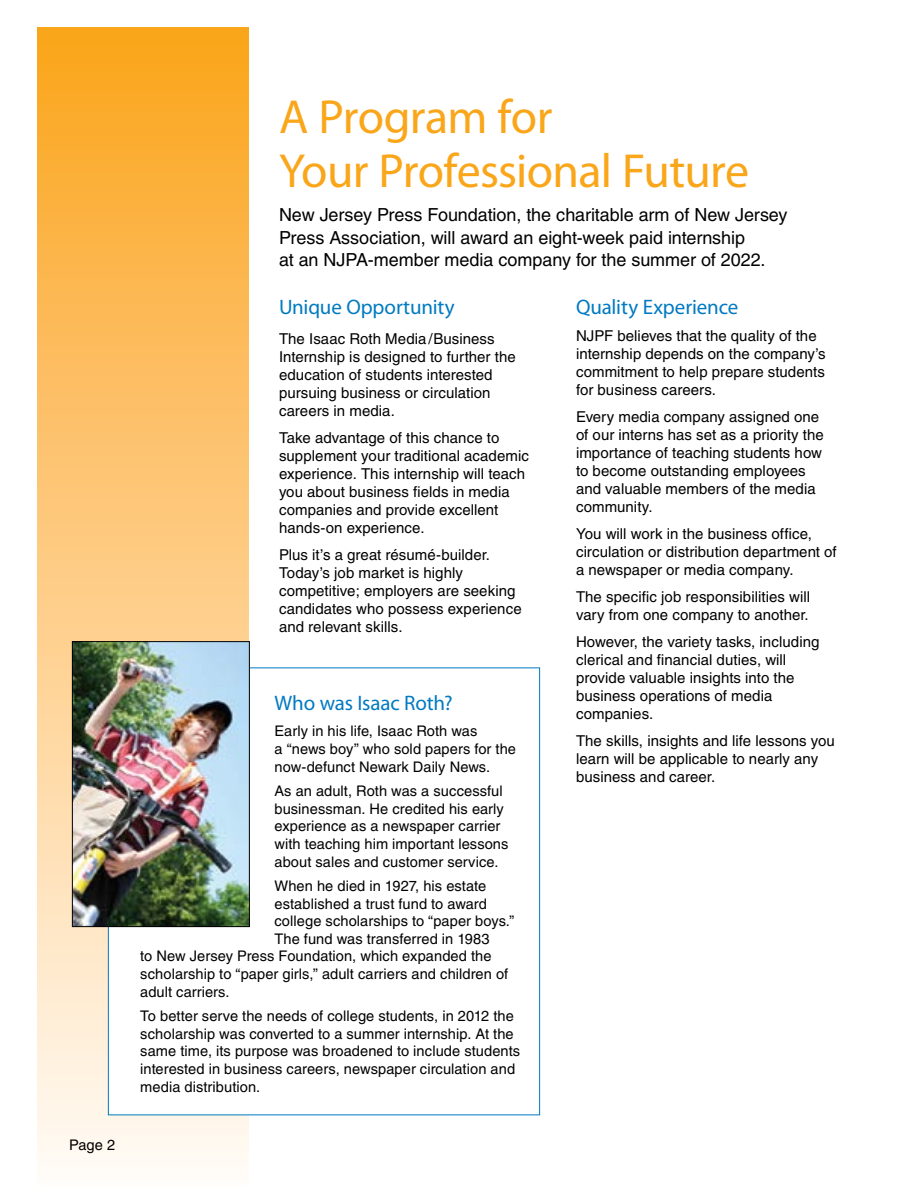
<style>
.page{position:relative;width:918px;height:1188px;background:#fff}
.page>*{position:absolute;margin:0;border:0;box-sizing:border-box;transform-origin:0 0}
.t1{font:48px/54px "Myriad Pro";letter-spacing:-.015em;color:#faa61a}
.t2{font:21px "Myriad Pro";letter-spacing:-.01em;color:#007ac2}
.t3{font:18px/22.5px "Helvetica";letter-spacing:-.005em;color:#000}
.t4{font:15px/18px "Helvetica";letter-spacing:.005em;color:#000}
.t5{font:14.7px/17.5px "Helvetica";letter-spacing:.005em;color:#000}
</style>
<div class="page">
<div style="left:38px;top:27px;width:211px;height:1161px;background:linear-gradient(to bottom,#fba41d,#fffaf8)"></div>
<div style="left:108px;top:668px;width:432px;height:447px;background:#fff"></div>
<img style="left:74px;top:643px;width:174px;height:282px">
<div style="left:72px;top:641px;width:178px;height:286px;border:1px solid #000"></div>
<p class="t5" style="left:69px;top:1136px;width:48px">Page 2</p>
<h1 class="t1" style="left:279px;top:89px;width:472px">A Program for<br>Your Professional Future</h1>
<p class="t3" style="left:279px;top:204px;width:510px">New Jersey Press Foundation, the charitable arm of New Jersey<br>Press Association, will award an eight-week paid internship<br>at an NJPA-member media company for the summer of 2022.</p>
<h2 class="t2" style="left:279px;top:294px;width:177px">Unique Opportunity</h2>
<p class="t4" style="left:279px;top:330px;width:238px">The Isaac Roth Media/Business<br>Internship is designed to further the education of students interested pursuing business or circulation careers in media.</p>
<p class="t4" style="left:279px;top:429px;width:252px">Take advantage of this chance to supplement your traditional academic experience. This internship will teach you about business fields in media companies and provide excellent hands-on experience.</p>
<p class="t4" style="left:279px;top:546px;width:244px">Plus it’s a great résumé-builder.<br>Today’s job market is highly competitive; employers are seeking candidates who possess experience and relevant skills.</p>
<h2 class="t2" style="left:274px;top:690px;width:180px">Who was Isaac Roth?</h2>
<p class="t5" style="left:274px;top:722px;width:243px">Early in his life, Isaac Roth was<br>a “news boy” who sold papers for the now-defunct Newark Daily News.</p>
<p class="t5" style="left:274px;top:782px;width:236px">As an adult, Roth was a successful businessman. He credited his early experience as a newspaper carrier with teaching him important lessons about sales and customer service.</p>
<p class="t5" style="left:274px;top:877px;width:213px">When he died in 1927, his estate</p>
<p class="t5" style="left:274px;top:895px;width:214px">established a trust fund to award</p>
<p class="t5" style="left:274px;top:912px;width:241px">college scholarships to “paper boys.”</p>
<p class="t5" style="left:274px;top:930px;width:217px">The fund was transferred in 1983</p>
<p class="t5" style="left:140px;top:947px;width:353px">to New Jersey Press Foundation, which expanded the</p>
<p class="t5" style="left:140px;top:965px;width:369px">scholarship to “paper girls,” adult carriers and children of</p>
<p class="t5" style="left:140px;top:983px;width:91px">adult carriers.</p>
<p class="t5" style="left:140px;top:1007px;width:381px">To better serve the needs of college students, in 2012 the scholarship was converted to a summer internship. At the same time, its purpose was broadened to include students interested in business careers, newspaper circulation and media distribution.</p>
<h2 class="t2" style="left:576px;top:294px;width:164px">Quality Experience</h2>
<p class="t4" style="left:576px;top:327px;width:251px">NJPF believes that the quality of the internship depends on the company’s commitment to help prepare students for business careers.</p>
<p class="t4" style="left:576px;top:408px;width:249px">Every media company assigned one of our interns has set as a priority the importance of teaching students how to become outstanding employees and valuable members of the media community.</p>
<p class="t4" style="left:576px;top:525px;width:262px">You will work in the business office, circulation or distribution department of a newspaper or media company.</p>
<p class="t4" style="left:576px;top:588px;width:236px">The specific job responsibilities will vary from one company to another.</p>
<p class="t4" style="left:576px;top:633px;width:245px">However, the variety tasks, including clerical and financial duties, will provide valuable insights into the business operations of media companies.</p>
<p class="t4" style="left:576px;top:732px;width:260px">The skills, insights and life lessons you learn will be applicable to nearly any business and career.</p>
</div>
